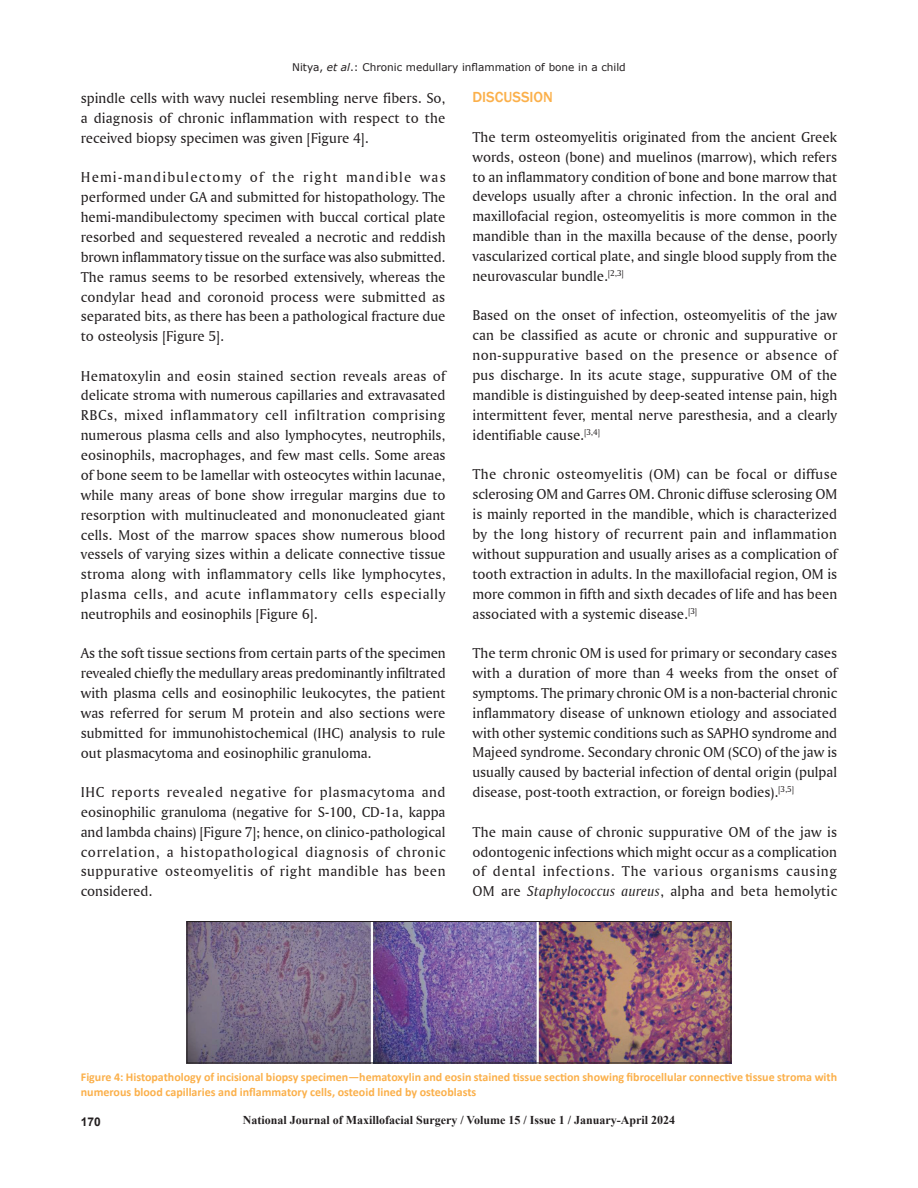
<style>
.page{position:relative;width:918px;height:1188px;background:#fff}
.page>*{position:absolute;margin:0;border:0;box-sizing:border-box;transform-origin:0 0}
.TX{font:15px/19.8px "Amerigo BT Roman A";color:#231f20;text-align:justify}
.t1{font:500 15px "Franklin Gothic";color:#fbb04b}
.FGC{font:700 12px/15px "Calibri";color:#fbb04b}
.t2{font:700 12px "Times New Roman";color:#231f20}
.V_Folio{font:700 12px "Arial";color:#231f20}
.t3{font:10.5px "Verdana";color:#231f20}
.s1{font-style:italic}
.s2{font-family:"Amerigo BT Italic A"}
</style>
<div class="page">
<img style="left:189px;top:923px;width:540px;height:138px">
<div style="left:187px;top:921px;width:544px;height:142px;border:1px solid #231f20"></div>
<p class="t3" style="left:292px;top:60px;width:335px">Nitya, <span class="s1">et al</span>.: Chronic medullary inflammation of bone in a child</p>
<p class="TX" style="left:81px;top:88px;width:366px">spindle cells with wavy nuclei resembling nerve fibers. So, a diagnosis of chronic inflammation with respect to the received biopsy specimen was given [Figure 4].</p>
<p class="TX" style="left:81px;top:167px;width:366px">Hemi‑mandibulectomy of the right mandible was performed under GA and submitted for histopathology. The hemi‑mandibulectomy specimen with buccal cortical plate resorbed and sequestered revealed a necrotic and reddish brown inflammatory tissue on the surface was also submitted.<br>The ramus seems to be resorbed extensively, whereas the condylar head and coronoid process were submitted as separated bits, as there has been a pathological fracture due to osteolysis [Figure 5].</p>
<p class="TX" style="left:81px;top:365px;width:366px">Hematoxylin and eosin stained section reveals areas of delicate stroma with numerous capillaries and extravasated RBCs, mixed inflammatory cell infiltration comprising numerous plasma cells and also lymphocytes, neutrophils, eosinophils, macrophages, and few mast cells. Some areas of bone seem to be lamellar with osteocytes within lacunae, while many areas of bone show irregular margins due to resorption with multinucleated and mononucleated giant cells. Most of the marrow spaces show numerous blood vessels of varying sizes within a delicate connective tissue stroma along with inflammatory cells like lymphocytes, plasma cells, and acute inflammatory cells especially neutrophils and eosinophils [Figure 6].</p>
<p class="TX" style="left:81px;top:643px;width:366px">As the soft tissue sections from certain parts of the specimen revealed chiefly the medullary areas predominantly infiltrated with plasma cells and eosinophilic leukocytes, the patient was referred for serum M protein and also sections were submitted for immunohistochemical (IHC) analysis to rule out plasmacytoma and eosinophilic granuloma.</p>
<p class="TX" style="left:81px;top:782px;width:366px">IHC reports revealed negative for plasmacytoma and eosinophilic granuloma (negative for S‑100, CD‑1a, kappa and lambda chains) [Figure 7]; hence, on clinico‑pathological correlation, a histopathological diagnosis of chronic suppurative osteomyelitis of right mandible has been considered.</p>
<h1 class="t1" style="left:472px;top:88px;width:82px">DISCUSSION</h1>
<p class="TX" style="left:472px;top:126px;width:366px">The term osteomyelitis originated from the ancient Greek words, osteon (bone) and muelinos (marrow), which refers to an inflammatory condition of bone and bone marrow that develops usually after a chronic infection. In the oral and maxillofacial region, osteomyelitis is more common in the mandible than in the maxilla because of the dense, poorly vascularized cortical plate, and single blood supply from the neurovascular bundle.<sup>[2,3]</sup></p>
<p class="TX" style="left:472px;top:305px;width:366px">Based on the onset of infection, osteomyelitis of the jaw can be classified as acute or chronic and suppurative or non‑suppurative based on the presence or absence of pus discharge. In its acute stage, suppurative OM of the mandible is distinguished by deep‑seated intense pain, high intermittent fever, mental nerve paresthesia, and a clearly identifiable cause.<sup>[3,4]</sup></p>
<p class="TX" style="left:472px;top:464px;width:366px">The chronic osteomyelitis (OM) can be focal or diffuse sclerosing OM and Garres OM. Chronic diffuse sclerosing OM is mainly reported in the mandible, which is characterized by the long history of recurrent pain and inflammation without suppuration and usually arises as a complication of tooth extraction in adults. In the maxillofacial region, OM is more common in fifth and sixth decades of life and has been associated with a systemic disease.<sup>[3]</sup></p>
<p class="TX" style="left:472px;top:643px;width:366px">The term chronic OM is used for primary or secondary cases with a duration of more than 4 weeks from the onset of symptoms. The primary chronic OM is a non‑bacterial chronic inflammatory disease of unknown etiology and associated with other systemic conditions such as SAPHO syndrome and Majeed syndrome. Secondary chronic OM (SCO) of the jaw is usually caused by bacterial infection of dental origin (pulpal disease, post‑tooth extraction, or foreign bodies).<sup>[3,5]</sup></p>
<p class="TX" style="left:472px;top:821px;width:366px">The main cause of chronic suppurative OM of the jaw is odontogenic infections which might occur as a complication of dental infections. The various organisms causing OM are <span class="s2">Staphylococcus aureus</span>, alpha and beta hemolytic</p>
<p class="FGC" style="left:81px;top:1070px;width:758px">Figure 4: Histopathology of incisional biopsy specimen—hematoxylin and eosin stained tissue section showing fibrocellular connective tissue stroma with numerous blood capillaries and inflammatory cells, osteoid lined by osteoblasts</p>
<p class="V_Folio" style="left:81px;top:1114px;width:22px">170</p>
<p class="t2" style="left:243px;top:1112px;width:434px">National Journal of Maxillofacial Surgery / Volume 15 / Issue 1 / January-April 2024</p>
</div>
